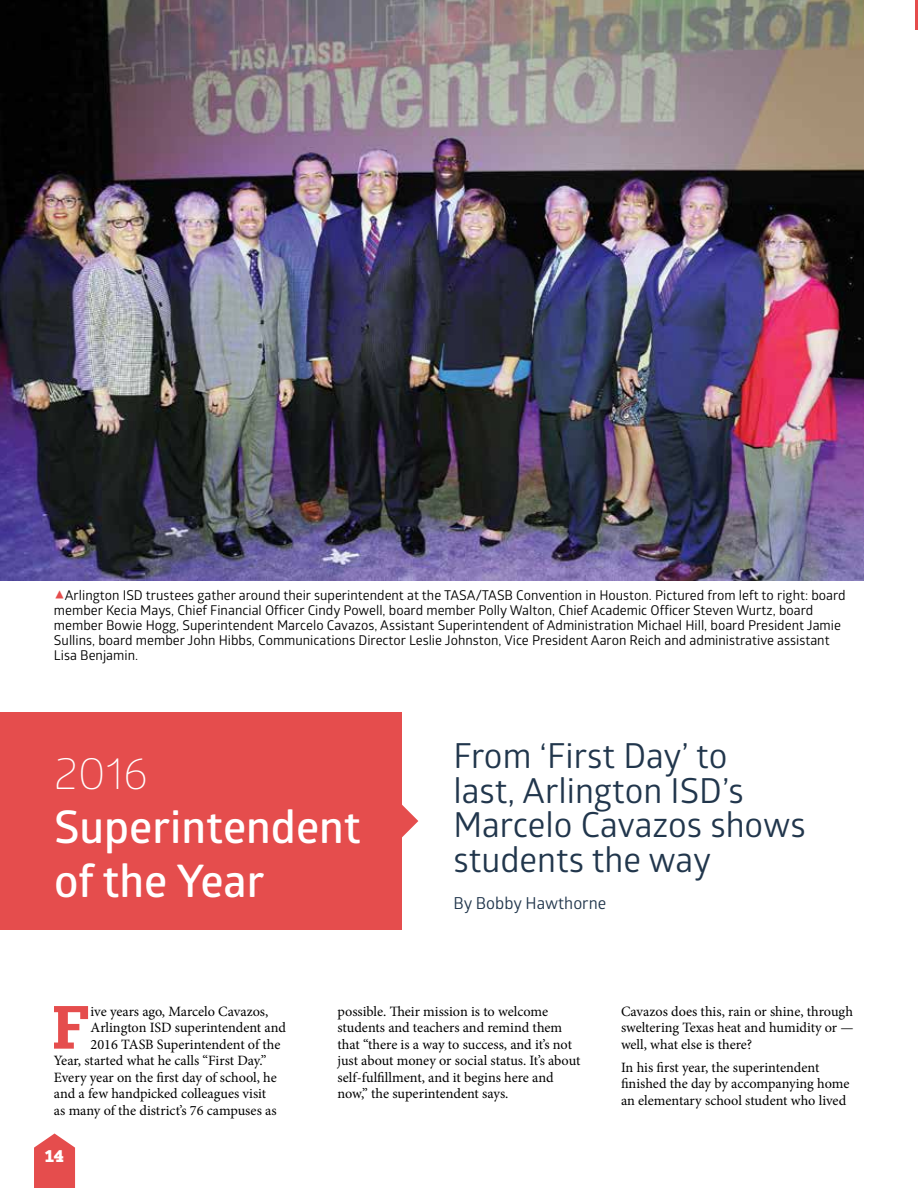
<style>
.page{position:relative;width:918px;height:1188px;background:#fff}
.page>*{position:absolute;margin:0;border:0;box-sizing:border-box;transform-origin:0 0}
.t1{font:700 63.15px "Sybilla";color:#e54d4d}
.t2{font:600 45px/54px "Glober";color:#fff}
.t3{font:300 45px "Glober";color:#fff}
.t4{font:34.5px/34.5px "Glober";color:#21364c}
.t5{font:16.5px "Glober";color:#21364c}
.t6{font:900 16.5px "Sanchez";color:#fff}
.t7{font:14.25px/16.5px "Minion Pro";letter-spacing:-.005em;color:#000}
.t8{font:13.5px/15px "Glober";color:#000}
.s1{font-family:"FF Dingbests";font-size:16.5px;color:#e54d4d}
</style>
<div class="page">
<svg style="left:34px;top:1134px;width:41px;height:54px;background:#e86262"></svg>
<img style="left:0;top:0;width:864px;height:580px">
<div style="left:0;top:712px;width:402px;height:218px;background:#e54d4d"></div>
<svg style="left:402px;top:805px;width:16px;height:33px"></svg>
<hr style="left:916px;top:0;width:2px;height:30px;background:#e54d4d">
<p class="t8" style="left:54px;top:587px;width:793px"><span class="s1">y</span>Arlington ISD trustees gather around their superintendent at the TASA/TASB Convention in Houston. Pictured from left to right: board member Kecia Mays, Chief Financial Officer Cindy Powell, board member Polly Walton, Chief Academic Officer Steven Wurtz, board member Bowie Hogg, Superintendent Marcelo Cavazos, Assistant Superintendent of Administration Michael Hill, board President Jamie Sullins, board member John Hibbs, Communications Director Leslie Johnston, Vice President Aaron Reich and administrative assistant Lisa Benjamin.</p>
<h2 class="t3" style="left:54px;top:741px;width:95px">2016</h2>
<h2 class="t2" style="left:54px;top:798px;width:308px">Superintendent of the Year</h2>
<h3 class="t4" style="left:453px;top:737px;width:354px">From ‘First Day’ to<br>last, Arlington ISD’s<br>Marcelo Cavazos shows students the way</h3>
<p class="t5" style="left:453px;top:892px;width:154px">By Bobby Hawthorne</p>
<h1 class="t1" style="left:51px;top:986px;width:41px">F</h1>
<p class="t7" style="left:91px;top:1003px;width:179px">ive years ago, Marcelo Cavazos,</p>
<p class="t7" style="left:91px;top:1019px;width:197px">Arlington ISD superintendent and</p>
<p class="t7" style="left:91px;top:1036px;width:191px">2016 TASB Superintendent of the</p>
<p class="t7" style="left:54px;top:1052px;width:214px">Year, started what he calls “First Day.”</p>
<p class="t7" style="left:54px;top:1069px;width:224px">Every year on the first day of school, he</p>
<p class="t7" style="left:54px;top:1085px;width:214px">and a few handpicked colleagues visit</p>
<p class="t7" style="left:54px;top:1102px;width:224px">as many of the district’s 76 campuses as</p>
<p class="t6" style="left:45px;top:1144px;width:21px">14</p>
<p class="t7" style="left:338px;top:1003px;width:245px">possible. Their mission is to welcome students and teachers and remind them that “there is a way to success, and it’s not just about money or social status. It’s about self-fulfillment, and it begins here and now,” the superintendent says.</p>
<p class="t7" style="left:621px;top:1003px;width:234px;text-align:justify">Cavazos does this, rain or shine, through sweltering Texas heat and humidity or — well, what else is there?</p>
<p class="t7" style="left:621px;top:1059px;width:230px">In his first year, the superintendent finished the day by accompanying home an elementary school student who lived</p>
</div>
